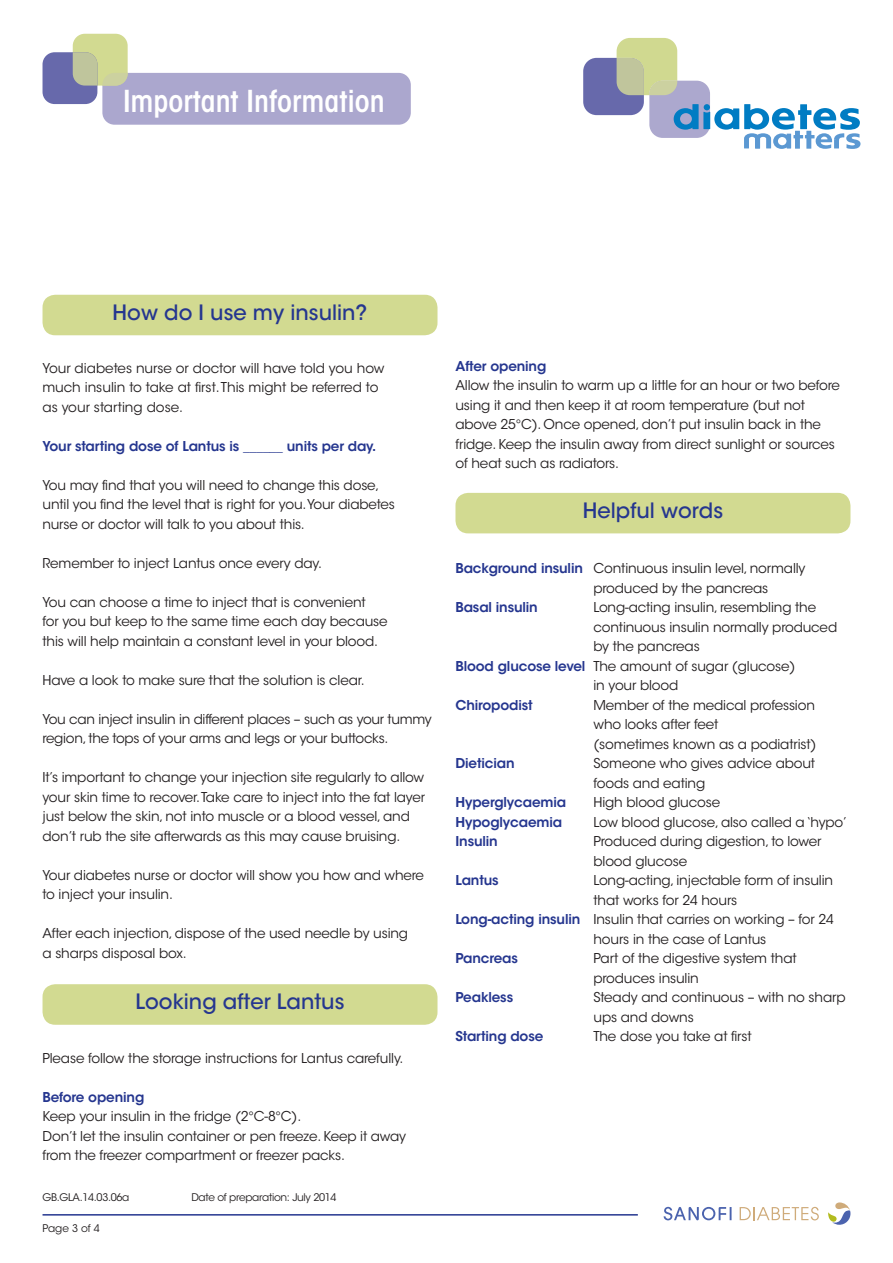
<style>
.page{position:relative;width:893px;height:1263px;background:#fff}
.page>*{position:absolute;margin:0;border:0;box-sizing:border-box;transform-origin:0 0}
.t1{font:600 condensed 30px "ITC Avant Garde Std";color:#fff}
.t2{font:500 21px "ITC Avant Garde Std";color:#25368f}
.t3{font:13.5px/19.5px "ITC Avant Garde Std";letter-spacing:-.01em;color:#231f20}
.t4{font:600 13.5px "ITC Avant Garde Std";letter-spacing:-.01em;color:#25368f}
.t5{font:10.5px "ITC Avant Garde Std";letter-spacing:-.03em;color:#231f20}
.s1{font-weight:600;color:#25368f}
</style>
<div class="page">
<svg style="left:664px;top:1207px;width:67px;height:13px"></svg>
<svg style="left:828px;top:1202px;width:22px;height:23px"></svg>
<svg style="left:740px;top:1207px;width:79px;height:13px"></svg>
<hr style="left:43px;top:1214px;width:595px;height:1px;background:#25368f">
<div style="left:102px;top:73px;width:309px;height:52px;background:#aba7ce;border-radius:12px"></div>
<div style="left:583px;top:58px;width:61px;height:57px;background:#6769ab;border-radius:13px"></div>
<div style="left:649px;top:81px;width:61px;height:57px;background:#aca8ce;border-radius:13px"></div>
<svg style="left:617px;top:38px;width:60px;height:57px;background:#cad198"></svg>
<svg style="left:674px;top:104px;width:186px;height:45px"></svg>
<div style="left:73px;top:34px;width:55px;height:52px;background:#d2da91;border-radius:12px"></div>
<div style="left:43px;top:52px;width:54px;height:52px;background:#6769ab;border-radius:12px"></div>
<svg style="left:73px;top:52px;width:55px;height:34px"></svg>
<div style="left:43px;top:295px;width:394px;height:40px;background:#d2da91;border-radius:13px"></div>
<div style="left:43px;top:984px;width:394px;height:41px;background:#d2da91;border-radius:13px"></div>
<div style="left:455px;top:493px;width:395px;height:40px;background:#d2da91;border-radius:13px"></div>
<h1 class="t1" style="left:123px;top:83px;width:263px">Important Information</h1>
<h2 class="t2" style="left:113px;top:299px;width:256px">How do I use my insulin?</h2>
<p class="t3" style="left:43px;top:358px;width:343px">Your diabetes nurse or doctor will have told you how much insulin to take at first. This might be referred to as your starting dose.</p>
<p class="t4" style="left:43px;top:437px;width:335px">Your starting dose of Lantus is ______ units per day.</p>
<p class="t3" style="left:43px;top:475px;width:354px">You may find that you will need to change this dose, until you find the level that is right for you.Your diabetes nurse or doctor will talk to you about this.</p>
<p class="t3" style="left:43px;top:553px;width:281px">Remember to inject Lantus once every day.</p>
<p class="t3" style="left:43px;top:592px;width:347px">You can choose a time to inject that is convenient<br>for you but keep to the same time each day because this will help maintain a constant level in your blood.</p>
<p class="t3" style="left:43px;top:670px;width:324px">Have a look to make sure that the solution is clear.</p>
<p class="t3" style="left:43px;top:709px;width:391px">You can inject insulin in different places – such as your tummy region, the tops of your arms and legs or your buttocks.</p>
<p class="t3" style="left:43px;top:768px;width:384px">It’s important to change your injection site regularly to allow your skin time to recover.Take care to inject into the fat layer just below the skin, not into muscle or a blood vessel, and don’t rub the site afterwards as this may cause bruising.</p>
<p class="t3" style="left:43px;top:865px;width:383px">Your diabetes nurse or doctor will show you how and where to inject your insulin.</p>
<p class="t3" style="left:43px;top:924px;width:367px">After each injection, dispose of the used needle by using a sharps disposal box.</p>
<h2 class="t2" style="left:136px;top:989px;width:210px">Looking after Lantus</h2>
<p class="t3" style="left:43px;top:1048px;width:362px">Please follow the storage instructions for Lantus carefully.</p>
<p class="t4" style="left:43px;top:1088px;width:103px">Before opening</p>
<p class="t3" style="left:43px;top:1107px;width:365px">Keep your insulin in the fridge (2°C-8°C).<br>Don’t let the insulin container or pen freeze. Keep it away from the freezer compartment or freezer packs.</p>
<p class="t5" style="left:43px;top:1190px;width:88px">GB.GLA.14.03.06a</p>
<p class="t5" style="left:191px;top:1190px;width:147px">Date of preparation: July 2014</p>
<p class="t5" style="left:43px;top:1222px;width:59px">Page 3 of 4</p>
<p class="t4" style="left:455px;top:357px;width:92px">After opening</p>
<p class="t3" style="left:455px;top:376px;width:386px">Allow the insulin to warm up a little for an hour or two before using it and then keep it at room temperature (but not above 25°C). Once opened, don’t put insulin back in the fridge. Keep the insulin away from direct sunlight or sources of heat such as radiators.</p>
<h2 class="t2" style="left:583px;top:497px;width:142px">Helpful words</h2>
<p class="t3" style="left:593px;top:559px;width:213px;text-indent:-138px"><span class="s1">Background insulin</span> Continuous insulin level, normally produced by the pancreas</p>
<p class="t4" style="left:455px;top:599px;width:84px">Basal insulin</p>
<p class="t3" style="left:593px;top:598px;width:224px">Long-acting insulin, resembling the</p>
<p class="t3" style="left:593px;top:617px;width:245px">continuous insulin normally produced</p>
<p class="t3" style="left:593px;top:637px;width:108px">by the pancreas</p>
<p class="t3" style="left:455px;top:656px;width:341px"><span class="s1">Blood glucose level</span> The amount of sugar (glucose)</p>
<p class="t3" style="left:593px;top:676px;width:86px">in your blood</p>
<p class="t4" style="left:455px;top:696px;width:79px">Chiropodist</p>
<p class="t3" style="left:593px;top:695px;width:225px">Member of the medical profession who looks after feet<br>(sometimes known as a podiatrist)</p>
<p class="t4" style="left:455px;top:755px;width:61px">Dietician</p>
<p class="t3" style="left:593px;top:754px;width:223px">Someone who gives advice about foods and eating</p>
<p class="t4" style="left:455px;top:794px;width:112px">Hyperglycaemia</p>
<p class="t3" style="left:593px;top:793px;width:128px">High blood glucose</p>
<p class="t4" style="left:455px;top:813px;width:108px">Hypoglycaemia</p>
<p class="t3" style="left:593px;top:812px;width:255px">Low blood glucose, also called a ‘hypo’</p>
<p class="t4" style="left:455px;top:833px;width:44px">Insulin</p>
<p class="t3" style="left:593px;top:832px;width:230px">Produced during digestion, to lower blood glucose</p>
<p class="t4" style="left:455px;top:872px;width:45px">Lantus</p>
<p class="t3" style="left:593px;top:871px;width:241px">Long-acting, injectable form of insulin</p>
<p class="t3" style="left:593px;top:890px;width:145px">that works for 24 hours</p>
<p class="t3" style="left:455px;top:910px;width:380px"><span class="s1">Long-acting insulin</span> Insulin that carries on working – for 24</p>
<p class="t3" style="left:593px;top:929px;width:174px">hours in the case of Lantus</p>
<p class="t4" style="left:455px;top:950px;width:64px">Pancreas</p>
<p class="t3" style="left:593px;top:949px;width:205px">Part of the digestive system that produces insulin</p>
<p class="t4" style="left:455px;top:989px;width:59px">Peakless</p>
<p class="t3" style="left:593px;top:988px;width:254px">Steady and continuous – with no sharp ups and downs</p>
<p class="t4" style="left:455px;top:1028px;width:89px">Starting dose</p>
<p class="t3" style="left:593px;top:1027px;width:160px">The dose you take at first</p>
</div>
